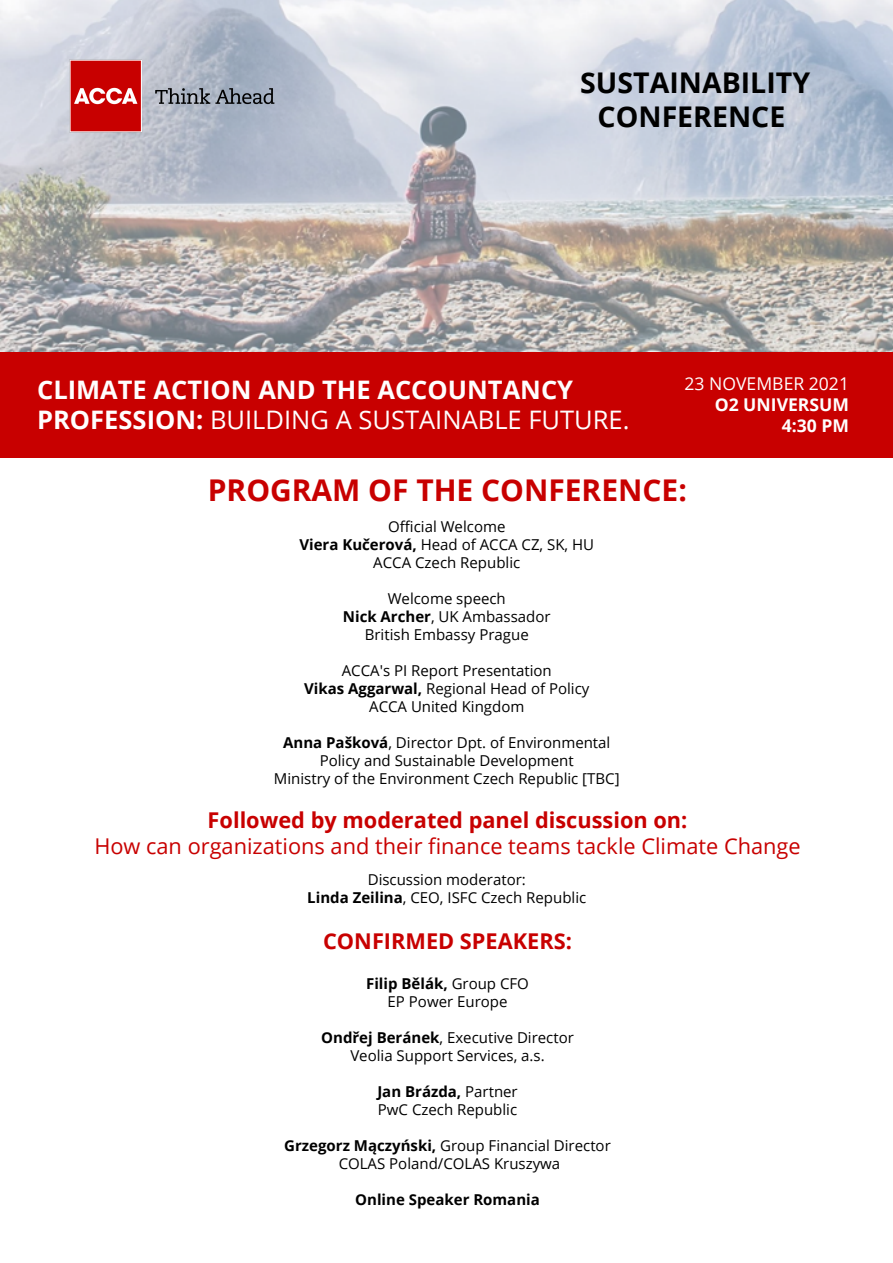
<style>
.page{position:relative;width:893px;height:1263px;background:#fff}
.page>*{position:absolute;margin:0;border:0;box-sizing:border-box;transform-origin:0 0}
.t1{font:700 30px "Open Sans";color:#c80000}
.t2{font:700 28.5px/34.3px "Open Sans";color:#000;text-align:center}
.t3{font:700 25.5px/30.4px "Open Sans";color:#fffefe}
.t4{font:21.75px "Open Sans";color:#c80000}
.t5{font:700 21.75px "Open Sans";color:#c80000}
.t6{font:700 17.55px "Open Sans";color:#fffefe}
.t7{font:17.55px "Open Sans";color:#fffefe}
.t8{font:15px/18px "Open Sans";color:#000;text-align:center}
.t9{font:700 15px "Open Sans";color:#000}
.s1{font-weight:400}
.s2{font-weight:700}
</style>
<div class="page">
<img style="left:0;top:0;width:893px;height:352px">
<img style="left:54px;top:44px;width:235px;height:104px">
<div style="left:0;top:352px;width:893px;height:105px;background:#c80000"></div>
<p class="t2" style="left:580px;top:64px;width:231px">SUSTAINABILITY<br>CONFERENCE</p>
<p class="t3" style="left:37px;top:374px;width:594px">CLIMATE ACTION AND THE ACCOUNTANCY<br>PROFESSION: <span class="s1">BUILDING A SUSTAINABLE FUTURE.</span></p>
<p class="t7" style="left:684px;top:371px;width:166px">23 NOVEMBER 2021</p>
<p class="t6" style="left:714px;top:392px;width:136px">O2 UNIVERSUM</p>
<p class="t6" style="left:782px;top:413px;width:69px">4:30 PM</p>
<p class="t1" style="left:208px;top:469px;width:481px">PROGRAM OF THE CONFERENCE:</p>
<p class="t8" style="left:388px;top:517px;width:119px">Official Welcome</p>
<p class="t8" style="left:299px;top:535px;width:296px"><span class="s2">Viera Kučerová,</span> Head of ACCA CZ, SK, HU</p>
<p class="t8" style="left:373px;top:553px;width:148px">ACCA Czech Republic</p>
<p class="t8" style="left:388px;top:589px;width:120px">Welcome speech</p>
<p class="t8" style="left:343px;top:607px;width:209px"><span class="s2">Nick Archer</span>, UK Ambassador</p>
<p class="t8" style="left:365px;top:625px;width:165px">British Embassy Prague</p>
<p class="t8" style="left:342px;top:661px;width:211px">ACCA's PI Report Presentation</p>
<p class="t8" style="left:304px;top:679px;width:287px"><span class="s2">Vikas Aggarwal,</span> Regional Head of Policy</p>
<p class="t8" style="left:369px;top:697px;width:157px">ACCA United Kingdom</p>
<p class="t8" style="left:283px;top:733px;width:329px"><span class="s2">Anna Pašková</span>, Director Dpt. of Environmental<br>Policy and Sustainable Development</p>
<p class="t8" style="left:274px;top:769px;width:347px">Ministry of the Environment Czech Republic [TBC]</p>
<p class="t5" style="left:208px;top:805px;width:481px">Followed by moderated panel discussion on:</p>
<p class="t4" style="left:94px;top:831px;width:708px">How can organizations and their finance teams tackle Climate Change</p>
<p class="t8" style="left:368px;top:870px;width:160px">Discussion moderator:</p>
<p class="t8" style="left:307px;top:888px;width:280px"><span class="s2">Linda Zeilina</span>, CEO, ISFC Czech Republic</p>
<p class="t5" style="left:323px;top:926px;width:250px">CONFIRMED SPEAKERS:</p>
<p class="t9" style="left:366px;top:973px;width:164px">Filip Bělák, <span class="s1">Group CFO</span></p>
<p class="t8" style="left:388px;top:992px;width:121px">EP Power Europe</p>
<p class="t8" style="left:321px;top:1028px;width:254px"><span class="s2">Ondřej Beránek</span>, Executive Director</p>
<p class="t8" style="left:350px;top:1046px;width:196px">Veolia Support Services, a.s.</p>
<p class="t9" style="left:377px;top:1081px;width:142px">Jan Brázda, <span class="s1">Partner</span></p>
<p class="t8" style="left:378px;top:1100px;width:141px">PwC Czech Republic</p>
<p class="t8" style="left:284px;top:1136px;width:328px"><span class="s2">Grzegorz Mączyński,</span> Group Financial Director</p>
<p class="t8" style="left:339px;top:1154px;width:223px">COLAS Poland/COLAS Kruszywa</p>
<p class="t9" style="left:355px;top:1189px;width:186px">Online Speaker Romania</p>
</div>
